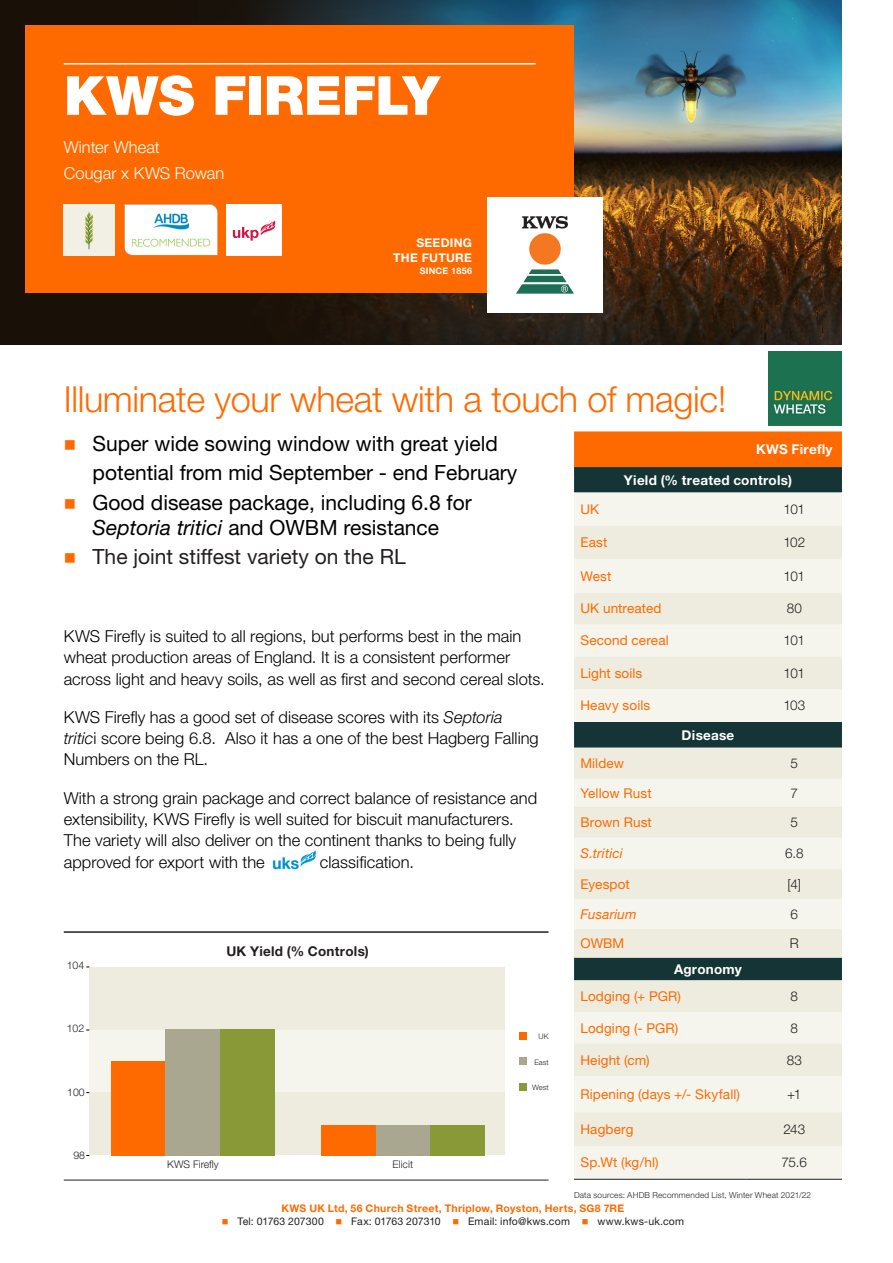
<style>
.page{position:relative;width:893px;height:1263px;background:#fff}
.page>*{position:absolute;margin:0;border:0;box-sizing:border-box;transform-origin:0 0}
.t1{font:900 54px "Helvetica Neue LT Std";letter-spacing:-.005em;color:#fff}
.t2{font:300 36px "Helvetica Neue LT Std";letter-spacing:-.01em;color:#ff6a00}
.t3{font:21px/29.4px "Helvetica Neue LT Std";color:#000}
.t4{font:21px "Helvetica Neue LT Std";color:#231f20}
.t5{font:300 16.5px/21.3px "Helvetica Neue LT Std";color:#000}
.t6{font:300 16.5px/25.5px "Helvetica Neue LT Std";letter-spacing:.005em;color:#fff}
.t7{font:13.5px "Helvetica Neue LT Std";letter-spacing:.01em;color:#ff6a00}
.t8{font:700 13.5px "Helvetica Neue LT Std";letter-spacing:.02em;color:#fff}
.t9{font:300 13.5px "Helvetica Neue LT Std";letter-spacing:-.025em;color:#231f20}
.t10{font:700 13.5px "Helvetica Neue LT Std";letter-spacing:.02em;color:#231f20}
.t11{font:italic 13.5px "Helvetica Neue LT Std";letter-spacing:.01em;color:#ff6a00}
.t12{font:700 12px/15px "Helvetica Neue LT Std";letter-spacing:.025em;color:#fff;text-align:right}
.t13{font:10.5px "Helvetica Neue LT Std";letter-spacing:.015em;color:#231f20}
.t14{font:700 10.5px "Helvetica Neue LT Std";letter-spacing:.025em;color:#ff6a00}
.t15{font:300 10.5px "Helvetica Neue LT Std";color:#231f20}
.t16{font:700 9px "Helvetica Neue LT Std";letter-spacing:.025em;color:#fff}
.t17{font:300 8.25px "Helvetica Neue LT Std";letter-spacing:.025em;color:#231f20}
.t18{font:300 7.5px "Helvetica Neue LT Std";color:#231f20}
.s1{color:#ff6a00}
.s2{font-style:italic}
</style>
<div class="page">
<img style="left:536px;top:0;width:306px;height:344px">
<svg style="left:0;top:0;width:536px;height:344px;fill:#191007"></svg>
<div style="left:26px;top:26px;width:548px;height:267px;background:#ff6a00"></div>
<hr style="left:64px;top:63px;width:472px;height:2px;background:#fff">
<div style="left:574px;top:431px;width:268px;height:36px;background:#ff6a00"></div>
<svg style="left:574px;top:467px;width:268px;height:26px;fill:#153435"></svg>
<div style="left:574px;top:493px;width:268px;height:686px;background:#f5f5ee"></div>
<svg style="left:574px;top:526px;width:268px;height:620px;fill:#edecdf"></svg>
<hr style="left:574px;top:1179px;width:173px;height:1px;background:#231f20">
<hr style="left:747px;top:1179px;width:95px;height:1px;background:#231f20">
<hr style="left:64px;top:1180px;width:485px;height:1px;background:#231f20">
<hr style="left:64px;top:931px;width:485px;height:2px;background:#231f20">
<div style="left:89px;top:1029px;width:415px;height:63px;background:#f5f5ee"></div>
<div style="left:89px;top:967px;width:415px;height:63px;background:#edecdf"></div>
<div style="left:89px;top:1092px;width:415px;height:63px;background:#edecdf"></div>
<div style="left:112px;top:1061px;width:54px;height:95px;background:#ff6a00"></div>
<div style="left:166px;top:1029px;width:54px;height:127px;background:#a9a790"></div>
<div style="left:376px;top:1125px;width:54px;height:31px;background:#a9a790"></div>
<div style="left:220px;top:1029px;width:54px;height:127px;background:#8a9937"></div>
<div style="left:430px;top:1125px;width:55px;height:31px;background:#8a9937"></div>
<div style="left:322px;top:1125px;width:54px;height:31px;background:#ff6a00"></div>
<div style="left:519px;top:1032px;width:8px;height:8px;background:#ff6a00"></div>
<div style="left:519px;top:1057px;width:8px;height:8px;background:#a9a790"></div>
<div style="left:519px;top:1083px;width:8px;height:7px;background:#8a9937"></div>
<img style="left:124px;top:204px;width:94px;height:51px">
<img style="left:768px;top:352px;width:74px;height:73px">
<img style="left:272px;top:850px;width:44px;height:20px">
<img style="left:227px;top:205px;width:55px;height:51px">
<img style="left:64px;top:204px;width:51px;height:51px">
<img style="left:488px;top:198px;width:115px;height:115px">
<h1 class="t1" style="left:64px;top:63px;width:377px">KWS FIREFLY</h1>
<p class="t6" style="left:64px;top:134px;width:162px">Winter Wheat<br>Cougar x KWS Rowan</p>
<p class="t12" style="left:393px;top:235px;width:80px">SEEDING<br>THE FUTURE</p>
<p class="t16" style="left:420px;top:265px;width:54px">SINCE 1856</p>
<h2 class="t2" style="left:64px;top:378px;width:664px">Illuminate your wheat with a touch of magic!</h2>
<p class="t3" style="left:93px;top:428px;width:426px;text-indent:-29px"><span class="s1">■</span> Super wide sowing window with great yield potential from mid September - end February</p>
<p class="t3" style="left:64px;top:489px;width:410px;line-height:25.2px;text-align:center"><span class="s1">■</span> Good disease package, including 6.8 for<br><span class="s2">Septoria tritici</span> and OWBM resistance</p>
<p class="t4" style="left:64px;top:544px;width:343px"><span class="s1">■</span> The joint stiffest variety on the RL</p>
<p class="t5" style="left:64px;top:625px;width:482px">KWS Firefly is suited to all regions, but performs best in the main wheat production areas of England. It is a consistent performer across light and heavy soils, as well as first and second cereal slots.</p>
<p class="t5" style="left:64px;top:706px;width:476px">KWS Firefly has a good set of disease scores with its <span class="s2">Septoria tritic</span>i score being 6.8. Also it has a one of the best Hagberg Falling<br>Numbers on the RL.</p>
<p class="t5" style="left:64px;top:787px;width:475px">With a strong grain package and correct balance of resistance and extensibility, KWS Firefly is well suited for biscuit manufacturers.<br>The variety will also deliver on the continent thanks to being fully approved for export with the</p>
<p class="t5" style="left:320px;top:851px;width:96px">classification.</p>
<p class="t15" style="left:67px;top:959px;width:19px">104</p>
<p class="t15" style="left:67px;top:1022px;width:19px">102</p>
<p class="t15" style="left:67px;top:1086px;width:19px">100</p>
<p class="t15" style="left:73px;top:1149px;width:13px">98</p>
<p class="t10" style="left:226px;top:942px;width:144px">UK Yield (% Controls)</p>
<p class="t15" style="left:167px;top:1158px;width:53px">KWS Firefly</p>
<p class="t15" style="left:392px;top:1158px;width:22px">Elicit</p>
<p class="t18" style="left:539px;top:1032px;width:11px">UK</p>
<p class="t18" style="left:534px;top:1057px;width:16px">East</p>
<p class="t18" style="left:532px;top:1082px;width:18px">West</p>
<p class="t8" style="left:756px;top:441px;width:78px">KWS Firefly</p>
<p class="t8" style="left:624px;top:471px;width:170px">Yield (% treated controls)</p>
<p class="t7" style="left:580px;top:501px;width:20px">UK</p>
<p class="t9" style="left:784px;top:501px;width:23px">101</p>
<p class="t7" style="left:580px;top:535px;width:28px">East</p>
<p class="t9" style="left:783px;top:534px;width:23px">102</p>
<p class="t7" style="left:580px;top:568px;width:32px">West</p>
<p class="t9" style="left:784px;top:568px;width:23px">101</p>
<p class="t7" style="left:580px;top:601px;width:83px">UK untreated</p>
<p class="t9" style="left:787px;top:600px;width:17px">80</p>
<p class="t7" style="left:580px;top:632px;width:90px">Second cereal</p>
<p class="t9" style="left:784px;top:632px;width:23px">101</p>
<p class="t7" style="left:580px;top:665px;width:63px">Light soils</p>
<p class="t9" style="left:784px;top:665px;width:23px">101</p>
<p class="t7" style="left:580px;top:698px;width:71px">Heavy soils</p>
<p class="t9" style="left:783px;top:697px;width:23px">103</p>
<p class="t8" style="left:682px;top:726px;width:54px">Disease</p>
<p class="t7" style="left:580px;top:755px;width:45px">Mildew</p>
<p class="t9" style="left:791px;top:755px;width:9px">5</p>
<p class="t7" style="left:580px;top:785px;width:73px">Yellow Rust</p>
<p class="t9" style="left:791px;top:784px;width:9px">7</p>
<p class="t7" style="left:580px;top:814px;width:73px">Brown Rust</p>
<p class="t9" style="left:791px;top:814px;width:9px">5</p>
<p class="t11" style="left:580px;top:845px;width:44px">S.tritici</p>
<p class="t9" style="left:785px;top:845px;width:20px">6.8</p>
<p class="t7" style="left:580px;top:876px;width:51px">Eyespot</p>
<p class="t9" style="left:788px;top:875px;width:15px">[4]</p>
<p class="t11" style="left:580px;top:906px;width:58px">Fusarium</p>
<p class="t9" style="left:791px;top:906px;width:9px">6</p>
<p class="t7" style="left:580px;top:935px;width:45px">OWBM</p>
<p class="t9" style="left:790px;top:935px;width:11px">R</p>
<p class="t8" style="left:674px;top:961px;width:69px">Agronomy</p>
<p class="t7" style="left:580px;top:988px;width:102px">Lodging (+ PGR)</p>
<p class="t9" style="left:791px;top:988px;width:9px">8</p>
<p class="t7" style="left:580px;top:1020px;width:100px">Lodging (- PGR)</p>
<p class="t9" style="left:791px;top:1019px;width:9px">8</p>
<p class="t7" style="left:580px;top:1052px;width:71px">Height (cm)</p>
<p class="t9" style="left:787px;top:1051px;width:17px">83</p>
<p class="t7" style="left:580px;top:1086px;width:161px">Ripening (days +/- Skyfall)</p>
<p class="t9" style="left:787px;top:1086px;width:16px">+1</p>
<p class="t7" style="left:580px;top:1121px;width:55px">Hagberg</p>
<p class="t9" style="left:783px;top:1121px;width:24px">243</p>
<p class="t7" style="left:580px;top:1154px;width:80px">Sp.Wt (kg/hl)</p>
<p class="t9" style="left:782px;top:1154px;width:27px">75.6</p>
<p class="t17" style="left:574px;top:1190px;width:239px">Data sources: AHDB Recommended List, Winter Wheat 2021/22</p>
<p class="t14" style="left:281px;top:1202px;width:344px">KWS UK Ltd, 56 Church Street, Thriplow, Royston, Herts, SG8 7RE</p>
<p class="t13" style="left:222px;top:1215px;width:464px"><span class="s1">■</span> Tel: 01763 207300 <span class="s1">■</span> Fax: 01763 207310 <span class="s1">■</span> Email: info@kws.com <span class="s1">■</span> www.kws-uk.com</p>
</div>
